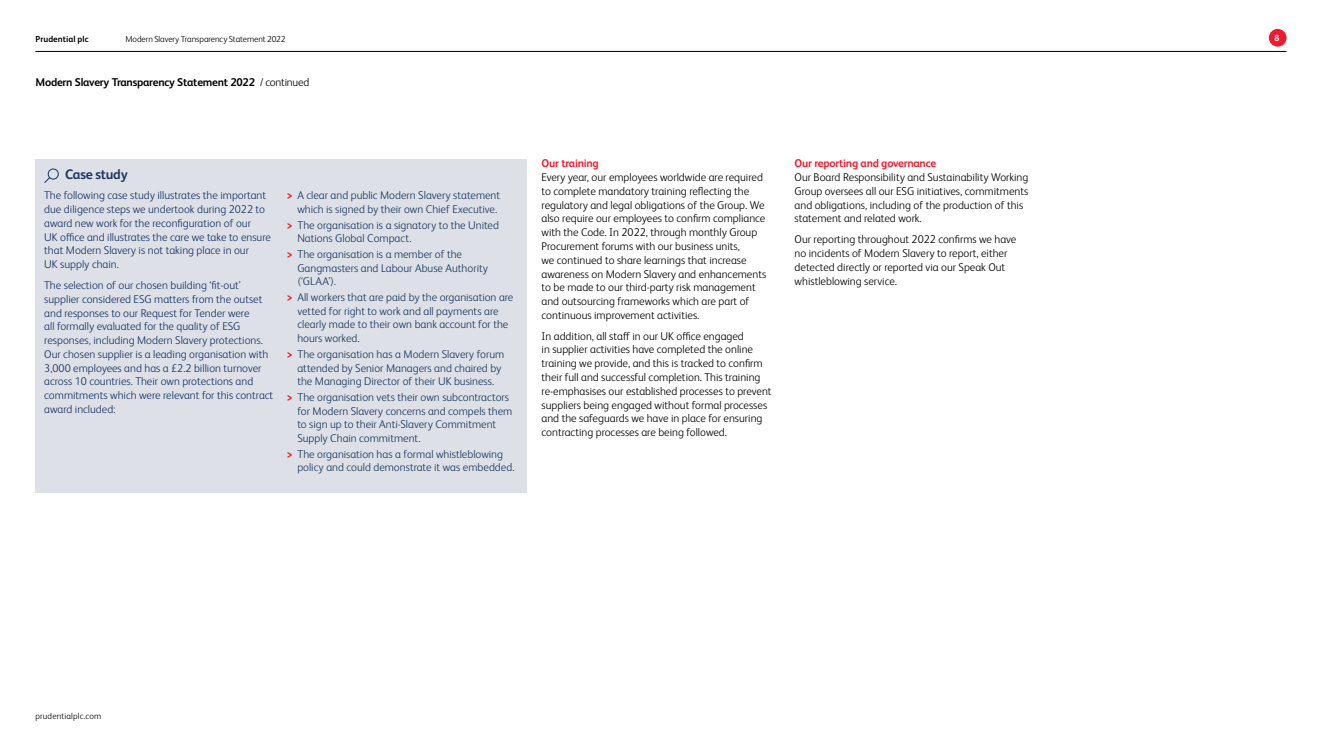
<style>
.page{position:relative;width:1322px;height:745px;background:#fff}
.page>*{position:absolute;margin:0;border:0;box-sizing:border-box;transform-origin:0 0}
.t1{font:700 13.75px "FS Albert Pro";letter-spacing:-.02em;color:#1b365d}
.t2{font:300 11.25px/13.8px "FS Albert Pro";color:#000}
.t3{font:300 11.25px/13.8px "FS Albert Pro";color:#1b365d}
.t4{font:300 11.25px/13.8px "FS Albert Pro";color:#183264}
.t5{font:700 11.25px "FS Albert Pro";letter-spacing:-.02em;color:#000}
.t6{font:700 11.25px "FS Albert Pro";letter-spacing:-.02em;color:#ed1b2e}
.t7{font:300 8.75px "FS Albert Pro";letter-spacing:-.005em;color:#000}
.t8{font:300 8.75px "FS Albert Pro";letter-spacing:.02em;color:#000}
.t9{font:700 8.75px "FS Albert Pro";letter-spacing:.01em;color:#000}
.t10{font:700 8.75px "FS Albert Pro";color:#fff}
.s1{font-weight:300}
.s2{font-weight:700;color:#ed1b2e}
</style>
<div class="page">
<div style="left:35px;top:159px;width:492px;height:334px;background:#dde1e7"></div>
<div style="left:48px;top:168px;width:11px;height:11px;border:1px solid #183264;border-radius:50%"></div>
<svg style="left:44px;top:176px;width:7px;height:7px"></svg>
<hr style="left:35px;top:51px;width:1251px;height:1px;background:#000">
<div style="left:1269px;top:29px;width:17px;height:18px;background:#ed1b2e;border-radius:50%"></div>
<p class="t9" style="left:35px;top:32px;width:55px">Prudential plc</p>
<p class="t7" style="left:125px;top:32px;width:161px">Modern Slavery Transparency Statement 2022</p>
<p class="t5" style="left:35px;top:74px;width:275px">Modern Slavery Transparency Statement 2022 <span class="s1">/ continued</span></p>
<p class="t1" style="left:65px;top:165px;width:64px">Case study</p>
<p class="t4" style="left:44px;top:188px;width:228px">The following case study illustrates the important due diligence steps we undertook during 2022 to award new work for the reconfiguration of our<br>UK office and illustrates the care we take to ensure that Modern Slavery is not taking place in our<br>UK supply chain.</p>
<p class="t4" style="left:44px;top:277px;width:230px">The selection of our chosen building ‘fit-out’ supplier considered ESG matters from the outset and responses to our Request for Tender were<br>all formally evaluated for the quality of ESG responses, including Modern Slavery protections.<br>Our chosen supplier is a leading organisation with 3,000 employees and has a £2.2 billion turnover across 10 countries. Their own protections and commitments which were relevant for this contract award included:</p>
<p class="t3" style="left:287px;top:188px;width:215px;text-align:right"><span class="s2">&gt;</span> A clear and public Modern Slavery statement which is signed by their own Chief Executive.</p>
<p class="t3" style="left:297px;top:217px;width:203px;text-indent:-11px"><span class="s2">&gt;</span> The organisation is a signatory to the United<br>Nations Global Compact.</p>
<p class="t3" style="left:297px;top:246px;width:192px;text-indent:-11px"><span class="s2">&gt;</span> The organisation is a member of the<br>Gangmasters and Labour Abuse Authority (‘GLAA’).</p>
<p class="t3" style="left:297px;top:289px;width:218px;text-indent:-11px"><span class="s2">&gt;</span> All workers that are paid by the organisation are vetted for right to work and all payments are clearly made to their own bank account for the hours worked.</p>
<p class="t3" style="left:297px;top:346px;width:208px;text-indent:-11px"><span class="s2">&gt;</span> The organisation has a Modern Slavery forum attended by Senior Managers and chaired by the Managing Director of their UK business.</p>
<p class="t3" style="left:297px;top:389px;width:217px;text-indent:-11px"><span class="s2">&gt;</span> The organisation vets their own subcontractors for Modern Slavery concerns and compels them to sign up to their Anti-Slavery Commitment Supply Chain commitment.</p>
<p class="t3" style="left:297px;top:446px;width:219px;text-indent:-11px"><span class="s2">&gt;</span> The organisation has a formal whistleblowing policy and could demonstrate it was embedded.</p>
<p class="t6" style="left:541px;top:155px;width:59px">Our training</p>
<p class="t2" style="left:541px;top:170px;width:226px">Every year, our employees worldwide are required to complete mandatory training reflecting the regulatory and legal obligations of the Group. We also require our employees to confirm compliance with the Code. In 2022, through monthly Group Procurement forums with our business units,<br>we continued to share learnings that increase awareness on Modern Slavery and enhancements to be made to our third-party risk management and outsourcing frameworks which are part of continuous improvement activities.</p>
<p class="t2" style="left:541px;top:328px;width:232px">In addition, all staff in our UK office engaged<br>in supplier activities have completed the online training we provide, and this is tracked to confirm their full and successful completion. This training re-emphasises our established processes to prevent suppliers being engaged without formal processes and the safeguards we have in place for ensuring contracting processes are being followed.</p>
<p class="t6" style="left:794px;top:155px;width:143px">Our reporting and governance</p>
<p class="t2" style="left:794px;top:170px;width:235px">Our Board Responsibility and Sustainability Working Group oversees all our ESG initiatives, commitments and obligations, including of the production of this statement and related work.</p>
<p class="t2" style="left:794px;top:232px;width:223px">Our reporting throughout 2022 confirms we have no incidents of Modern Slavery to report, either detected directly or reported via our Speak Out whistleblowing service.</p>
<p class="t8" style="left:35px;top:709px;width:67px">prudentialplc.com</p>
<p class="t10" style="left:1274px;top:32px;width:6px">8</p>
</div>
